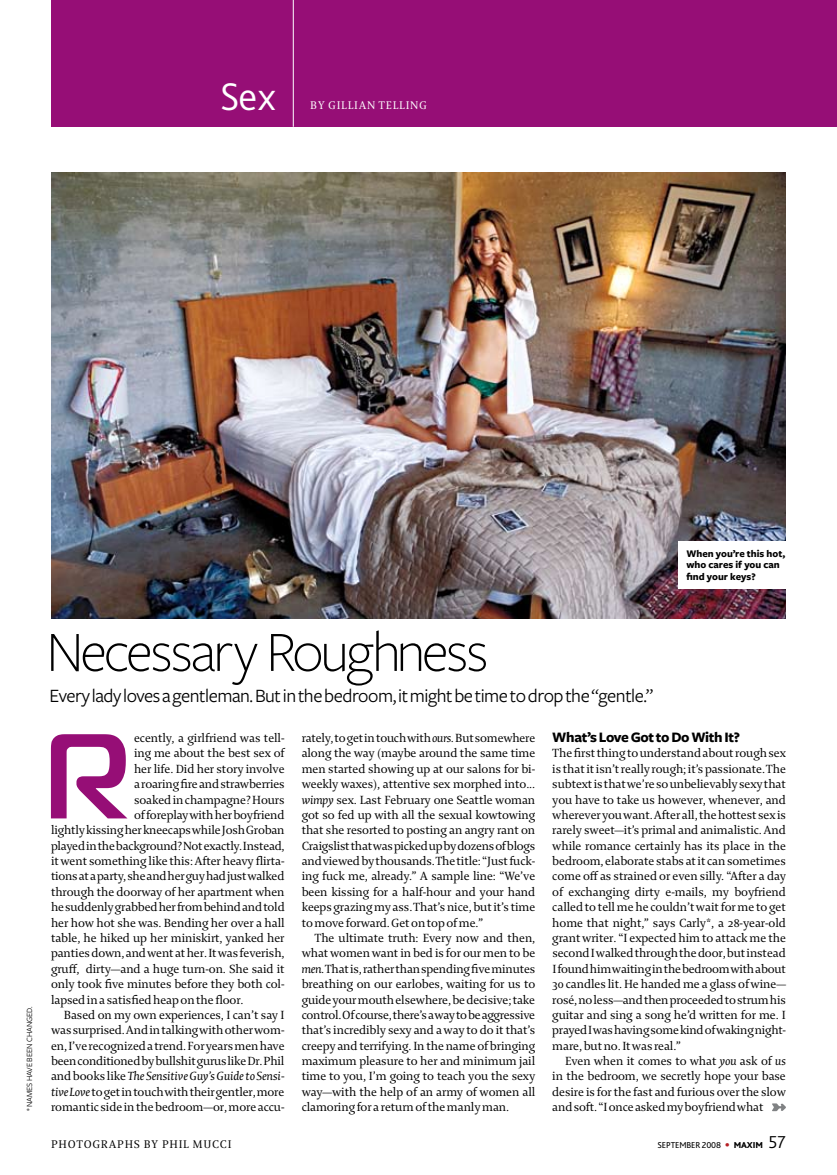
<style>
.page{position:relative;width:837px;height:1175px;background:#fff}
.page>*{position:absolute;margin:0;border:0;box-sizing:border-box;transform-origin:0 0}
.t1{font:700 120.3px "Magistral C";color:#960e76}
.t2{font:300 58.95px "Freight Sans";letter-spacing:-.05em;color:#000}
.t3{font:300 40.5px "Bliss 2";color:#fff}
.t4{font:19.5px "Freight Sans";letter-spacing:-.025em;color:#000}
.t5{font:700 15px "Freight Sans";letter-spacing:-.025em;color:#000}
.t6{font:12.75px/15.5px "Enigma 2";letter-spacing:-.01em;color:#000;text-align:justify}
.t7{font:italic 12.75px "Enigma 2";letter-spacing:-.01em;color:#000}
.t8{font:12px "Enigma 2";letter-spacing:.06em;color:#000}
.t9{font:12px "Enigma 2";letter-spacing:.06em;color:#fff}
.t10{font:700 10.5px/11.2px "Freight Sans";color:#000}
.t11{font:9px "Bliss 2";letter-spacing:-.01em;color:#000}
.t12{font:8.25px "Freight Sans";color:#000}
.s1{font-style:italic}
.s2{color:#b62025}
.s3{font-weight:800}
.s4{font-weight:300;font-size:18px}
.s5{font-style:normal}
</style>
<div class="page">
<div style="left:51px;top:0;width:786px;height:127px;background:#960e76"></div>
<hr style="left:293px;top:0;width:1px;height:127px;background:#fff">
<img style="left:51px;top:173px;width:735px;height:446px">
<svg style="left:772px;top:1103px;width:14px;height:8px"></svg>
<div style="left:678px;top:541px;width:122px;height:47px;background:#fff"></div>
<h3 class="t3" style="left:220px;top:71px;width:58px">Sex</h3>
<p class="t9" style="left:310px;top:97px;width:118px">By gillian telling</p>
<p class="t10" style="left:686px;top:548px;width:100px">When you’re this hot, who cares if you can find your keys?</p>
<p class="t12" style="left:25px;top:1111px;width:107px;rotate:-90deg">* names have been changed.</p>
<h2 class="t2" style="left:46px;top:620px;width:444px">Necessary Roughness</h2>
<h3 class="t4" style="left:49px;top:685px;width:605px">Every lady loves a gentleman. But in the bedroom, it might be time to drop the “gentle.”</h3>
<h1 class="t1" style="left:44px;top:690px;width:89px">R</h1>
<p class="t6" style="left:302px;top:729px;width:235px">rately, to get in touch with <span class="s1">ours.</span> But somewhere along the way (maybe around the same time men started showing up at our salons for bi&shy;weekly waxes), attentive sex morphed into... <span class="s1">wimpy</span> sex. Last February one Seattle woman got so fed up with all the sexual kowtowing that she resorted to posting an angry rant on Craigslist that was picked up by dozens of blogs and viewed by thousands. The title: “Just fuck&shy;ing fuck me, already.” A sample line: “We’ve been kissing for a half-hour and your hand keeps grazing my ass. That’s nice, but it’s time to move forward. Get on top of me.”</p>
<p class="t6" style="left:302px;top:929px;width:235px;text-indent:13px">The ultimate truth: Every now and then, what women want in bed is for our men to be <span class="s1">men.</span>That is, rather than spending five minutes breathing on our earlobes, waiting for us to guide your mouth elsewhere, be decisive; take control. Of course, there’s a way to be aggressive that’s incredibly sexy and a way to do it that’s creepy and terrifying. In the name of bringing maximum pleasure to her and minimum jail time to you, I’m going to teach you the sexy way—with the help of an army of women all clamoring for a return of the manly man.</p>
<p class="t5" style="left:552px;top:729px;width:189px">What’s Love Got to Do With It?</p>
<p class="t6" style="left:552px;top:745px;width:235px">The first thing to understand about rough sex is that it isn’t really rough; it’s passionate. The subtext is that we’re so unbelievably sexy that you have to take us however, whenever, and wher-ever you want. After all, the hottest sex is rarely sweet—it’s primal and animalistic. And while romance certainly has its place in the bedroom, elaborate stabs at it can sometimes come off as strained or even silly. “After a day of exchanging dirty e-mails, my boyfriend called to tell me he couldn’t wait for me to get home that night,” says Carly*, a 28-year-old grant writer. “I expected him to attack me the second I walked through the door, but instead I found him waiting in the bedroom with about 30 candles lit. He handed me a glass of wine— rosé, no less—and then proceeded to strum his guitar and sing a song he’d written for me. I prayed I was having some kind of waking night&shy;mare, but no. It was real.”</p>
<p class="t6" style="left:552px;top:1052px;width:235px;text-indent:13px">Even when it comes to what <span class="s1">you</span> ask of <span class="s1">us </span>in the bedroom, we secretly hope your base desire is for the fast and furious over the slow and soft. “I once asked my boyfriend what</p>
<p class="t11" style="left:657px;top:1139px;width:130px">SEPTEMBER 2008 <span class="s2">●</span> <span class="s3">MAXIM</span> <span class="s4">57</span></p>
<p class="t6" style="left:134px;top:729px;width:152px">ecently, a girlfriend was tell-</p>
<p class="t6" style="left:134px;top:745px;width:152px">ing me about the best sex of</p>
<p class="t6" style="left:134px;top:760px;width:152px">her life. Did her story involve</p>
<p class="t6" style="left:134px;top:776px;width:152px">a roaring fire and strawberries</p>
<p class="t6" style="left:134px;top:791px;width:152px">soaked in champagne? Hours</p>
<p class="t6" style="left:134px;top:806px;width:152px">of foreplay with her boyfriend</p>
<p class="t6" style="left:51px;top:822px;width:235px">lightly kissing her kneecaps while Josh Groban</p>
<p class="t6" style="left:51px;top:837px;width:235px">played in the background? Not exactly. Instead,</p>
<p class="t6" style="left:51px;top:852px;width:235px">it went something like this: After heavy flirta-</p>
<p class="t6" style="left:51px;top:868px;width:235px">tions at a party, she and her guy had just walked</p>
<p class="t6" style="left:51px;top:883px;width:235px">through the doorway of her apartment when</p>
<p class="t6" style="left:51px;top:899px;width:235px">he suddenly grabbed her from behind and told</p>
<p class="t6" style="left:51px;top:914px;width:235px">her how hot she was. Bending her over a hall</p>
<p class="t6" style="left:51px;top:929px;width:235px">table, he hiked up her miniskirt, yanked her</p>
<p class="t6" style="left:51px;top:945px;width:235px">panties down, and went at her. It was feverish,</p>
<p class="t6" style="left:51px;top:960px;width:235px">gruff, dirty—and a huge turn-on. She said it</p>
<p class="t6" style="left:51px;top:975px;width:235px">only took five minutes before they both col-</p>
<p class="t6" style="left:51px;top:991px;width:194px">lapsed in a satisfied heap on the floor.</p>
<p class="t6" style="left:64px;top:1006px;width:222px">Based on my own experiences, I can’t say I</p>
<p class="t6" style="left:51px;top:1022px;width:235px">was surprised. And in talking with other wom-</p>
<p class="t6" style="left:51px;top:1037px;width:235px">en, I’ve recognized a trend. For years men have</p>
<p class="t6" style="left:51px;top:1052px;width:235px">been conditioned by bullshit gurus like Dr. Phil</p>
<p class="t7" style="left:51px;top:1067px;width:235px"><span class="s5">and books like</span> The Sensitive Guy’s Guide to Sensi-</p>
<p class="t6" style="left:51px;top:1083px;width:235px"><span class="s1">tive Love</span> to get in touch with their gentler, more</p>
<p class="t6" style="left:51px;top:1098px;width:235px">romantic side in the bedroom—or, more accu-</p>
<p class="t8" style="left:51px;top:1136px;width:9px">pho</p>
<p class="t8" style="left:76px;top:1136px;width:50px">tographs</p>
<p class="t8" style="left:144px;top:1136px;width:89px">by Phil Mucci</p>
</div>
